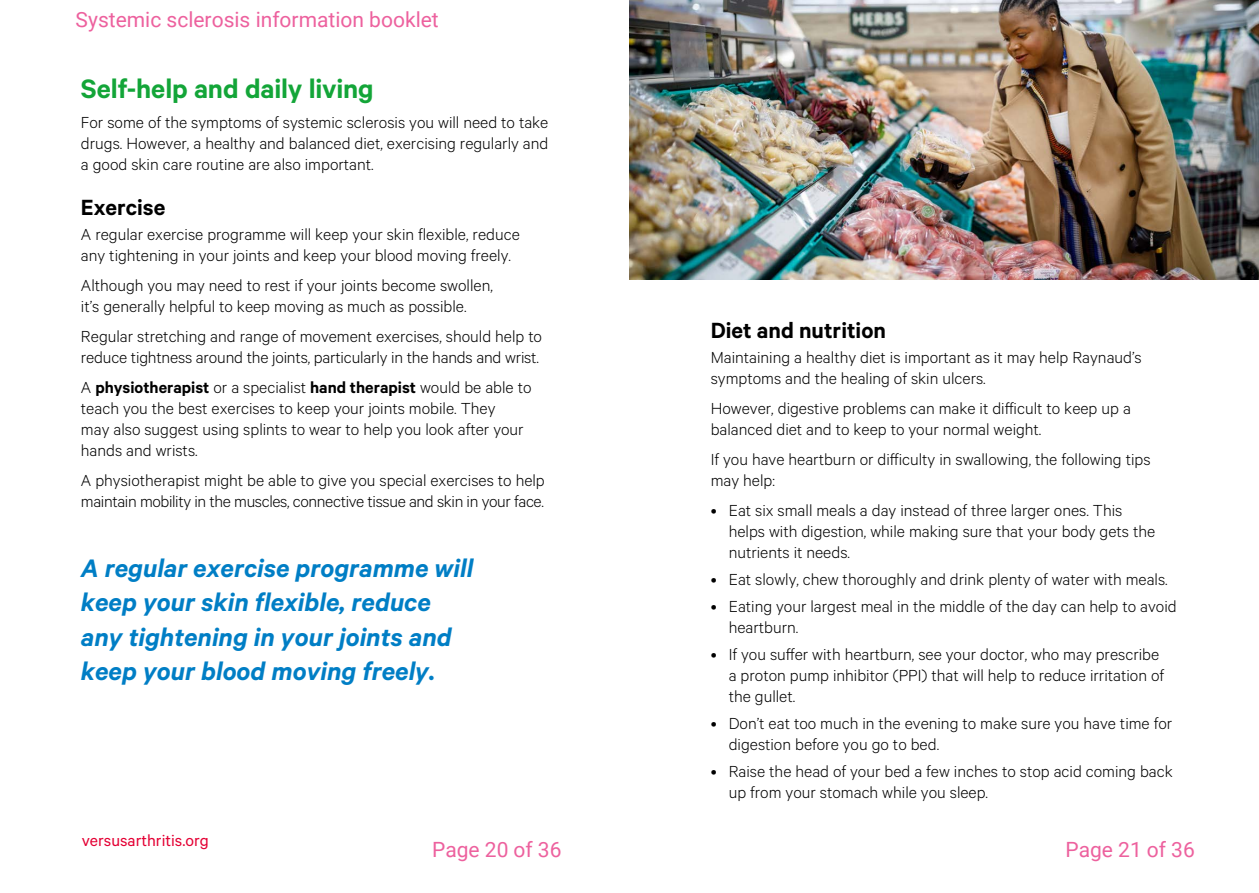
<style>
.page{position:relative;width:1259px;height:893px;background:#fff}
.page>*{position:absolute;margin:0;border:0;box-sizing:border-box;transform-origin:0 0}
.Heading_20_20pt__H1{font:600 30px "Calibre";letter-spacing:-.005em;color:#13a538}
.Quote_19_23pt{font:italic 600 28.5px/34.5px "Calibre";color:#007ec5}
.Heading_16_5_20pt__H{font:600 24.75px "Calibre";color:#000}
.t1{font:21px "Roboto";color:#ed619e}
.Body_text_12_14pt{font:300 18px/21px "Calibre";color:#000}
.Body_text_12_14pt-2{font:300 18px/21px "Calibre";letter-spacing:-.02em;color:#000}
.t2{font:18px "Calibre";color:#e40134}
.s1{font-weight:600}
</style>
<div class="page">
<img style="left:629px;top:0;width:630px;height:279px">
<p class="t1" style="left:76px;top:5px;width:365px">Systemic sclerosis information booklet</p>
<p class="Heading_20_20pt__H1" style="left:81px;top:70px;width:294px">Self-help and daily living</p>
<p class="Body_text_12_14pt" style="left:81px;top:111px;width:469px;text-align:justify">For some of the symptoms of systemic sclerosis you will need to take drugs. However, a healthy and balanced diet, exercising regularly and a good skin care routine are also important.</p>
<p class="Heading_16_5_20pt__H" style="left:81px;top:192px;width:86px">Exercise</p>
<p class="Body_text_12_14pt" style="left:81px;top:223px;width:440px">A regular exercise programme will keep your skin flexible, reduce any tightening in your joints and keep your blood moving freely.</p>
<p class="Body_text_12_14pt" style="left:81px;top:274px;width:413px">Although you may need to rest if your joints become swollen, it’s generally helpful to keep moving as much as possible.</p>
<p class="Body_text_12_14pt" style="left:81px;top:325px;width:462px">Regular stretching and range of movement exercises, should help to reduce tightness around the joints, particularly in the hands and wrist.</p>
<p class="Body_text_12_14pt" style="left:81px;top:376px;width:452px">A <span class="s1">physiotherapist</span> or a specialist <span class="s1">hand therapist</span> would be able to teach you the best exercises to keep your joints mobile. They<br>may also suggest using splints to wear to help you look after your hands and wrists.</p>
<p class="Body_text_12_14pt-2" style="left:81px;top:469px;width:465px">A physiotherapist might be able to give you special exercises to help maintain mobility in the muscles, connective tissue and skin in your face.</p>
<p class="Quote_19_23pt" style="left:81px;top:550px;width:394px">A regular exercise programme will keep your skin flexible, reduce any tightening in your joints and keep your blood moving freely.</p>
<p class="Heading_16_5_20pt__H" style="left:711px;top:315px;width:177px">Diet and nutrition</p>
<p class="Body_text_12_14pt" style="left:711px;top:347px;width:432px">Maintaining a healthy diet is important as it may help Raynaud’s symptoms and the healing of skin ulcers.</p>
<p class="Body_text_12_14pt" style="left:711px;top:398px;width:422px">However, digestive problems can make it difficult to keep up a balanced diet and to keep to your normal weight.</p>
<p class="Body_text_12_14pt" style="left:711px;top:449px;width:441px">If you have heartburn or difficulty in swallowing, the following tips may help:</p>
<p class="Body_text_12_14pt" style="left:729px;top:500px;width:428px;text-indent:-18px">• Eat six small meals a day instead of three larger ones. This helps with digestion, while making sure that your body gets the nutrients it needs.</p>
<p class="Body_text_12_14pt" style="left:711px;top:569px;width:458px">• Eat slowly, chew thoroughly and drink plenty of water with meals.</p>
<p class="Body_text_12_14pt" style="left:729px;top:596px;width:449px;text-indent:-18px">• Eating your largest meal in the middle of the day can help to avoid heartburn.</p>
<p class="Body_text_12_14pt" style="left:729px;top:644px;width:437px;text-indent:-18px">• If you suffer with heartburn, see your doctor, who may prescribe a proton pump inhibitor (PPI) that will help to reduce irritation of the gullet.</p>
<p class="Body_text_12_14pt" style="left:729px;top:713px;width:445px;text-indent:-18px">• Don’t eat too much in the evening to make sure you have time for digestion before you go to bed.</p>
<p class="Body_text_12_14pt" style="left:729px;top:761px;width:445px;text-indent:-18px">• Raise the head of your bed a few inches to stop acid coming back up from your stomach while you sleep.</p>
<p class="t2" style="left:82px;top:830px;width:129px">versusarthritis.org</p>
<p class="t1" style="left:432px;top:835px;width:131px">Page 20 of 36</p>
<p class="t1" style="left:1065px;top:835px;width:131px">Page 21 of 36</p>
</div>
